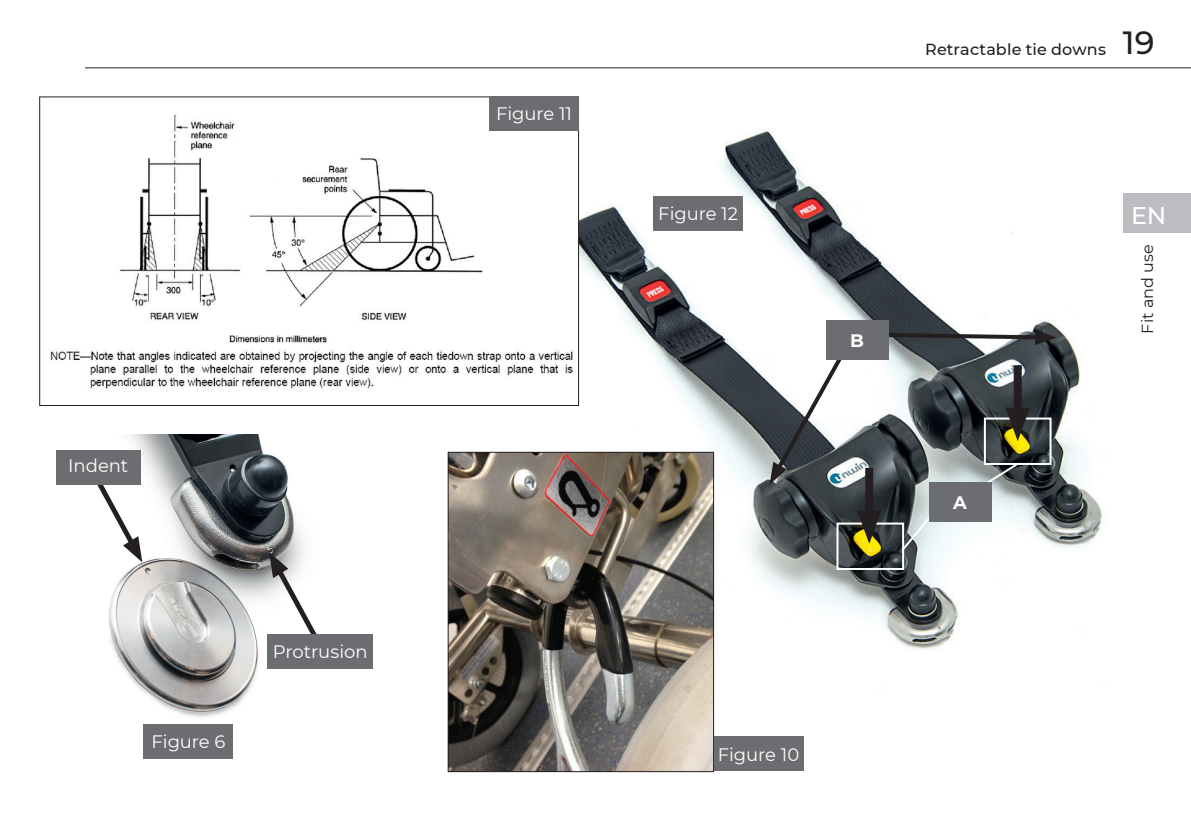
<style>
.page{position:relative;width:1191px;height:840px;background:#fff}
.page>*{position:absolute;margin:0;border:0;box-sizing:border-box;transform-origin:0 0}
.t1{font:500 24px "Montserrat";color:#fff}
.t2{font:18px "Montserrat";color:#fff}
.t3{font:700 18px "Montserrat";color:#fff}
.t4{font:500 16px "Montserrat";letter-spacing:.01em;color:#231f20}
.t5{font:16px "Montserrat";letter-spacing:.01em;color:#231f20}
.s1{font-size:32px}
</style>
<div class="page">
<img style="left:479px;top:96px;width:623px;height:595px">
<div style="left:984px;top:417px;width:67px;height:47px;border:2px solid #fff"></div>
<div style="left:1013px;top:365px;width:8px;height:56px;background:#231f20"></div>
<svg style="left:1005px;top:407px;width:25px;height:34px"></svg>
<div style="left:836px;top:522px;width:68px;height:47px;border:2px solid #fff"></div>
<div style="left:865px;top:467px;width:8px;height:57px;background:#231f20"></div>
<svg style="left:857px;top:510px;width:24px;height:33px"></svg>
<svg style="left:900px;top:507px;width:38px;height:44px"></svg>
<svg style="left:981px;top:461px;width:39px;height:26px"></svg>
<div style="left:929px;top:482px;width:62px;height:39px;background:#6c6d70"></div>
<div style="left:653px;top:196px;width:90px;height:34px;background:#6c6d70"></div>
<img style="left:71px;top:434px;width:263px;height:325px">
<svg style="left:91px;top:474px;width:59px;height:92px"></svg>
<div style="left:56px;top:450px;width:85px;height:34px;background:#6c6d70"></div>
<svg style="left:261px;top:547px;width:61px;height:96px"></svg>
<div style="left:267px;top:634px;width:106px;height:34px;background:#6c6d70"></div>
<div style="left:144px;top:724px;width:89px;height:34px;background:#6c6d70"></div>
<img style="left:50px;top:110px;width:527px;height:282px">
<img style="left:450px;top:454px;width:262px;height:315px">
<div style="left:448px;top:452px;width:266px;height:319px;border:1px solid #231f20"></div>
<svg style="left:769px;top:348px;width:79px;height:136px"></svg>
<svg style="left:888px;top:329px;width:168px;height:16px"></svg>
<div style="left:826px;top:320px;width:62px;height:40px;background:#6c6d70"></div>
<div style="left:714px;top:736px;width:89px;height:34px;background:#6c6d70"></div>
<div style="left:489px;top:96px;width:90px;height:34px;background:#6c6d70"></div>
<div style="left:1123px;top:193px;width:68px;height:39px;background:#bcbdc0"></div>
<hr style="left:85px;top:67px;width:1106px;height:1px;background:#231f20">
<p class="t2" style="left:68px;top:453px;width:62px">Indent</p>
<p class="t2" style="left:151px;top:729px;width:75px">Figure 6</p>
<p class="t2" style="left:273px;top:639px;width:96px">Protrusion</p>
<p class="t2" style="left:496px;top:101px;width:78px">Figure 11</p>
<p class="t2" style="left:658px;top:201px;width:81px">Figure 12</p>
<p class="t3" style="left:850px;top:327px;width:15px">B</p>
<p class="t4" style="left:925px;top:38px;width:231px">Retractable tie downs <span class="s1">19</span></p>
<p class="t3" style="left:953px;top:489px;width:15px">A</p>
<h1 class="t1" style="left:1131px;top:199px;width:36px">EN</h1>
<p class="t5" style="left:1136px;top:333px;width:91px;rotate:-90deg">Fit and use</p>
<p class="t2" style="left:717px;top:741px;width:83px">Figure 10</p>
</div>
